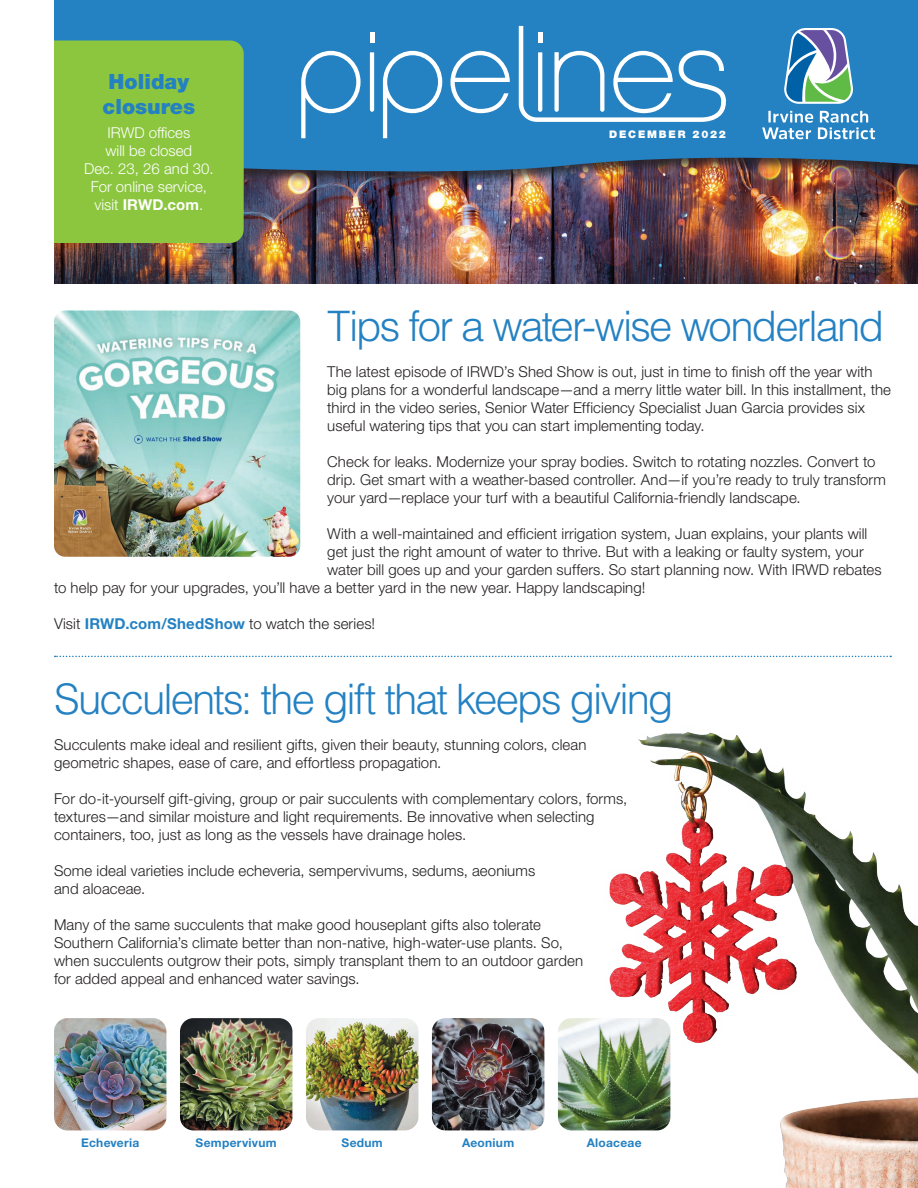
<style>
.page{position:relative;width:918px;height:1188px;background:#fff}
.page>*{position:absolute;margin:0;border:0;box-sizing:border-box;transform-origin:0 0}
.t1{font:300 42px "Helvetica LT Std";letter-spacing:-.05em;color:#2481c2}
.t2{font:900 21px/25.2px "Helvetica Neue LT Std";color:#2481c2}
.t3{font:300 15px/18px "Helvetica Neue LT Std";letter-spacing:.005em;color:#231f20}
.t4{font:300 15px/18px "Helvetica Neue LT Std";color:#fff;text-align:center}
.t5{font:700 12px "Helvetica Neue LT Std";letter-spacing:.025em;color:#2481c2}
.t6{font:900 10.5px "Helvetica Neue LT Std";letter-spacing:.17em;color:#fff}
.s1{font-weight:700}
.s2{font-weight:700;color:#2481c2}
</style>
<div class="page">
<img style="left:600px;top:732px;width:318px;height:456px">
<img style="left:54px;top:186px;width:864px;height:98px">
<div style="left:46px;top:0;width:872px;height:186px;background:#231f20;opacity:.75"></div>
<svg style="left:54px;top:0;width:864px;height:178px;background:#2b7bb4"></svg>
<div style="left:54px;top:40px;width:190px;height:203px;background:#8bc63e"></div>
<svg style="left:784px;top:28px;width:69px;height:76px"></svg>
<svg style="left:762px;top:111px;width:113px;height:28px"></svg>
<svg style="left:301px;top:51px;width:60px;height:87px;background:#4c98cd"></svg>
<hr style="left:370px;top:32px;width:4px;height:10px;background:#fff">
<svg style="left:383px;top:51px;width:59px;height:87px"></svg>
<svg style="left:450px;top:51px;width:60px;height:62px"></svg>
<svg style="left:370px;top:52px;width:4px;height:60px"></svg>
<svg style="left:519px;top:26px;width:207px;height:96px"></svg>
<div style="left:0;top:0;width:54px;height:1188px;background:#fff"></div>
<img style="left:54px;top:311px;width:246px;height:246px">
<img style="left:54px;top:1018px;width:112px;height:112px">
<img style="left:180px;top:1018px;width:112px;height:112px">
<img style="left:306px;top:1018px;width:112px;height:112px">
<img style="left:432px;top:1018px;width:112px;height:112px">
<img style="left:558px;top:1018px;width:112px;height:112px">
<svg style="left:55px;top:656px;width:836px;height:1px"></svg>
<h2 class="t2" style="left:103px;top:69px;width:94px">Holiday closures</h2>
<p class="t4" style="left:84px;top:123px;width:131px">IRWD offices<br>will be closed<br>Dec. 23, 26 and 30.<br>For online service, visit <span class="s1">IRWD.com</span>.</p>
<p class="t6" style="left:609px;top:128px;width:118px">DECEMBER 2022</p>
<h1 class="t1" style="left:327px;top:300px;width:558px">Tips for a water-wise wonderland</h1>
<p class="t3" style="left:327px;top:362px;width:565px">The latest episode of IRWD’s Shed Show is out, just in time to finish off the year with big plans for a wonderful landscape—and a merry little water bill. In this installment, the third in the video series, Senior Water Efficiency Specialist Juan Garcia provides six useful watering tips that you can start implementing today.</p>
<p class="t3" style="left:327px;top:452px;width:560px">Check for leaks. Modernize your spray bodies. Switch to rotating nozzles. Convert to drip. Get smart with a weather-based controller. And—if you’re ready to truly transform your yard—replace your turf with a beautiful California-friendly landscape.</p>
<p class="t3" style="left:327px;top:524px;width:542px">With a well-maintained and efficient irrigation system, Juan explains, your plants will</p>
<p class="t3" style="left:327px;top:542px;width:538px">get just the right amount of water to thrive. But with a leaking or faulty system, your</p>
<p class="t3" style="left:327px;top:560px;width:556px">water bill goes up and your garden suffers. So start planning now. With IRWD rebates</p>
<p class="t3" style="left:54px;top:578px;width:593px">to help pay for your upgrades, you’ll have a better yard in the new year. Happy landscaping!</p>
<p class="t3" style="left:54px;top:614px;width:323px">Visit <span class="s2">IRWD.com/ShedShow</span> to watch the series!</p>
<h1 class="t1" style="left:54px;top:673px;width:621px">Succulents: the gift that keeps giving</h1>
<p class="t3" style="left:54px;top:736px;width:534px">Succulents make ideal and resilient gifts, given their beauty, stunning colors, clean geometric shapes, ease of care, and effortless propagation.</p>
<p class="t3" style="left:54px;top:790px;width:575px">For do-it-yourself gift-giving, group or pair succulents with complementary colors, forms, textures—and similar moisture and light requirements. Be innovative when selecting containers, too, just as long as the vessels have drainage holes.</p>
<p class="t3" style="left:54px;top:862px;width:483px">Some ideal varieties include echeveria, sempervivums, sedums, aeoniums and aloaceae.</p>
<p class="t3" style="left:54px;top:916px;width:531px">Many of the same succulents that make good houseplant gifts also tolerate Southern California’s climate better than non-native, high-water-use plants. So, when succulents outgrow their pots, simply transplant them to an outdoor garden for added appeal and enhanced water savings.</p>
<p class="t5" style="left:81px;top:1135px;width:60px">Echeveria</p>
<p class="t5" style="left:196px;top:1135px;width:83px">Sempervivum</p>
<p class="t5" style="left:342px;top:1135px;width:43px">Sedum</p>
<p class="t5" style="left:462px;top:1135px;width:54px">Aeonium</p>
<p class="t5" style="left:587px;top:1135px;width:56px">Aloaceae</p>
</div>
